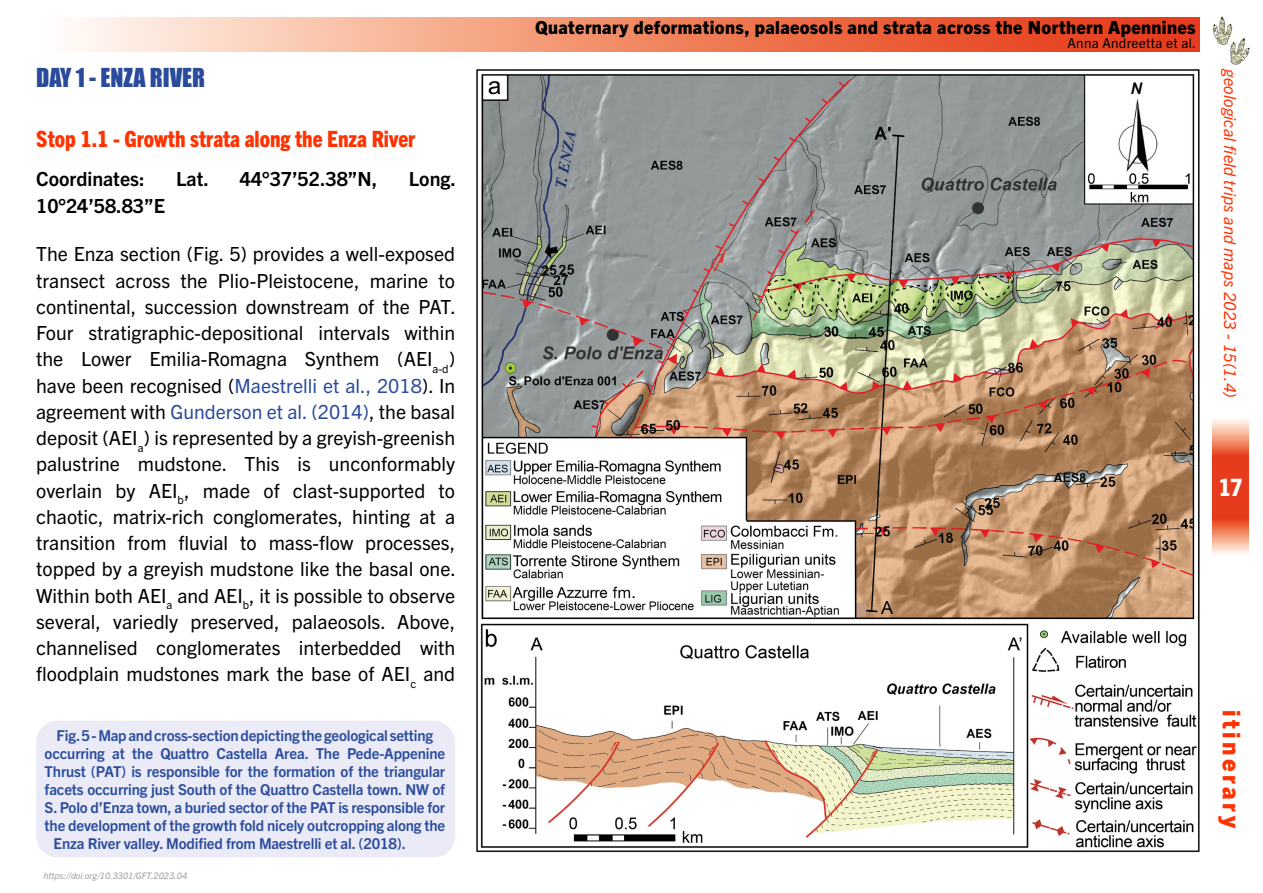
<style>
.page{position:relative;width:1263px;height:893px;background:#fff}
.page>*{position:absolute;margin:0;border:0;box-sizing:border-box;transform-origin:0 0}
.t1{font:24px "Impact";color:#2a4b9b}
.t2{font:800 24px "Trade Gothic Next LT Pro";letter-spacing:.15em;color:#ff3200}
.t3{font:800 condensed 24px "Trade Gothic Next LT Pro";color:#fff}
.t4{font:800 condensed 22.5px "Trade Gothic Next LT Pro";color:#ff3200}
.t5{font:19.5px/26.2px "Trade Gothic Next LT Pro";color:#000;text-align:justify}
.t6{font:700 19.5px "Trade Gothic Next LT Pro";color:#000}
.t7{font:800 18px "Trade Gothic Next LT Pro";letter-spacing:.02em;color:#000}
.t8{font:italic 16.5px "Trade Gothic Next LT Pro";letter-spacing:.01em;color:#ff3200}
.t9{font:700 15px "Trade Gothic Next LT Pro";letter-spacing:-.01em;color:#2a4b9b}
.t10{font:13.5px "Trade Gothic Next LT Pro";letter-spacing:.02em;color:#000}
.t11{font:italic 9px "Trade Gothic Next LT Pro";color:#9d9d9c}
.s1{color:#2a4b9b}
</style>
<div class="page">
<img style="left:1213px;top:16px;width:37px;height:49px">
<svg style="left:75px;top:17px;width:1125px;height:34px;background:#f18e70"></svg>
<svg style="left:1212px;top:420px;width:37px;height:134px;background:#ed6f52"></svg>
<img style="left:476px;top:69px;width:724px;height:784px">
<div style="left:36px;top:721px;width:419px;height:136px;background:#eaebf7;border-radius:21px"></div>
<p class="t1" style="left:36px;top:59px;width:170px">DAY 1 - ENZA RIVER</p>
<p class="t4" style="left:36px;top:124px;width:381px">Stop 1.1 - Growth strata along the Enza River</p>
<p class="t6" style="left:36px;top:166px;width:110px">Coordinates:</p>
<p class="t6" style="left:176px;top:166px;width:34px">Lat.</p>
<p class="t6" style="left:240px;top:166px;width:139px">44°37’52.38”N,</p>
<p class="t6" style="left:409px;top:166px;width:49px">Long.</p>
<p class="t6" style="left:36px;top:192px;width:130px">10°24’58.83”E</p>
<p class="t5" style="left:36px;top:240px;width:421px">The Enza section (Fig. 5) provides a well-exposed transect across the Plio-Pleistocene, marine to continental, succession downstream of the PAT.<br>Four stratigraphic-depositional intervals within the Lower Emilia-Romagna Synthem (AEI<sub>a-d</sub>) have been recognised (<span class="s1">Maestrelli et al., 2018</span>). In agreement with <span class="s1">Gunderson et al. (2014)</span>, the basal deposit (AEI<sub>a</sub>) is represented by a greyish-greenish palustrine mudstone. This is unconformably overlain by AEI<sub>b</sub>, made of clast-supported to chaotic, matrix-rich conglomerates, hinting at a transition from fluvial to mass-flow processes, topped by a greyish mudstone like the basal one.<br>Within both AEI<sub>a</sub> and AEI<sub>b</sub>, it is possible to observe several, variedly preserved, palaeosols. Above, channelised conglomerates interbedded with floodplain mudstones mark the base of AEI<sub>c</sub> and</p>
<p class="t9" style="left:57px;top:725px;width:378px">Fig. 5 - Map and cross-section depicting the geological setting</p>
<p class="t9" style="left:45px;top:743px;width:402px">occurring at the Quattro Castella Area. The Pede-Appenine</p>
<p class="t9" style="left:45px;top:761px;width:402px">Thrust (PAT) is responsible for the formation of the triangular</p>
<p class="t9" style="left:45px;top:779px;width:402px">facets occurring just South of the Quattro Castella town. NW of</p>
<p class="t9" style="left:45px;top:797px;width:402px">S. Polo d’Enza town, a buried sector of the PAT is responsible for</p>
<p class="t9" style="left:45px;top:815px;width:402px">the development of the growth fold nicely outcropping along the</p>
<p class="t9" style="left:54px;top:833px;width:354px">Enza River valley. Modified from Maestrelli et al. (2018).</p>
<p class="t11" style="left:44px;top:870px;width:145px">https://doi.org/10.3301/GFT.2023.04</p>
<p class="t7" style="left:535px;top:15px;width:662px">Quaternary deformations, palaeosols and strata across the Northern Apennines</p>
<p class="t10" style="left:1067px;top:33px;width:130px">Anna Andreetta et al.</p>
<p class="t8" style="left:1242px;top:69px;width:331px;rotate:90deg">geological field trips and maps 2023 - 15(1.4)</p>
<p class="t3" style="left:1219px;top:471px;width:25px">17</p>
<p class="t2" style="left:1248px;top:710px;width:121px;rotate:90deg">itinerary</p>
</div>
